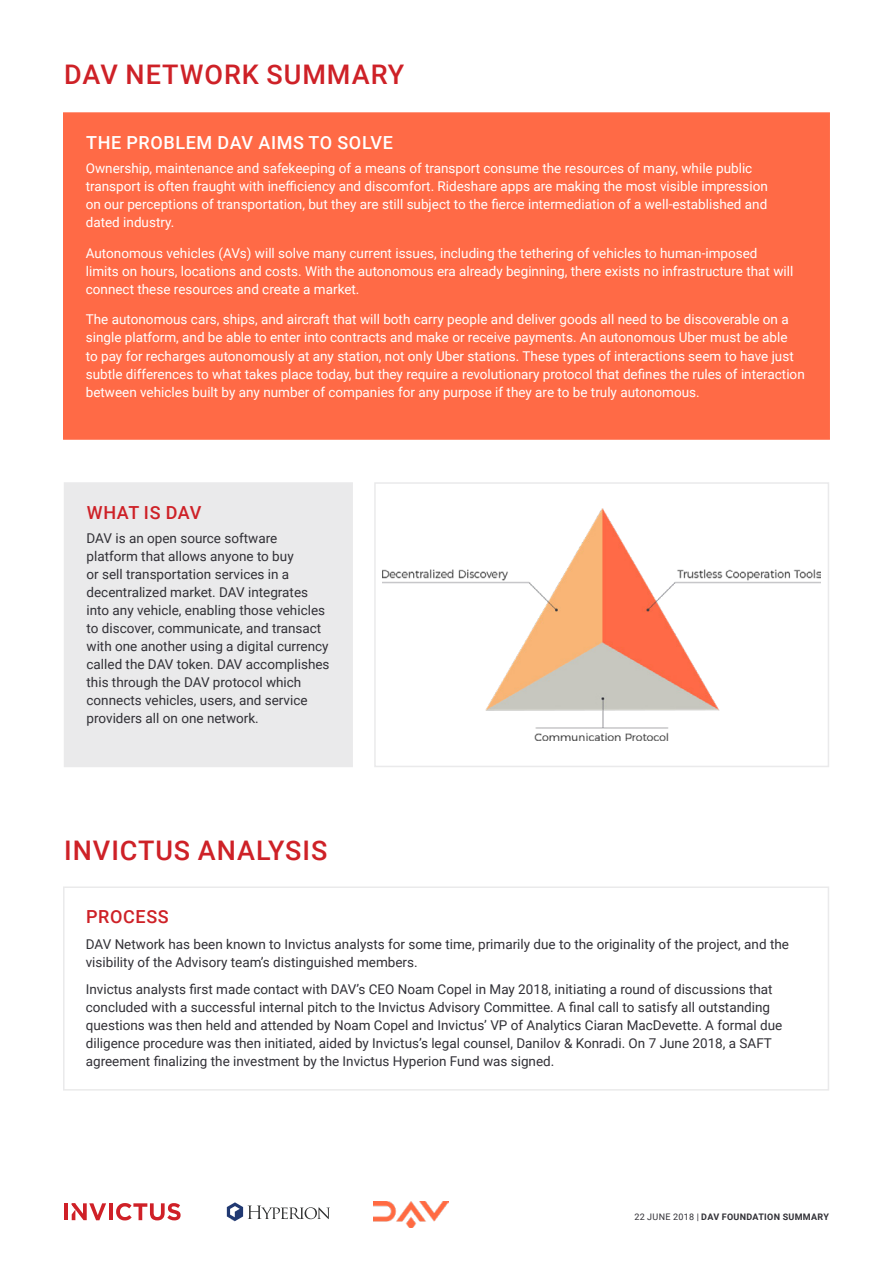
<style>
.page{position:relative;width:893px;height:1263px;background:#fff}
.page>*{position:absolute;margin:0;border:0;box-sizing:border-box;transform-origin:0 0}
.Page_Title{font:500 27px "Roboto";letter-spacing:.035em;color:#ce2127}
.Section_Title{font:500 18px "Roboto";letter-spacing:.035em;color:#fff}
.Section_Title-2{font:500 18px "Roboto";letter-spacing:.035em;color:#ce2127}
.t1{font:13.5px/18px "Roboto";color:#fff}
.t2{font:13.5px/18px "Roboto";color:#313036}
.t3{font:700 9px "Roboto";letter-spacing:.035em;color:#313036}
.s1{font-weight:400}
</style>
<div class="page">
<img style="left:373px;top:1202px;width:75px;height:26px">
<hr style="left:64px;top:1203px;width:3px;height:17px;background:#cf2027">
<hr style="left:109px;top:1203px;width:4px;height:17px;background:#cf2027">
<svg style="left:116px;top:1203px;width:65px;height:17px"></svg>
<svg style="left:72px;top:1203px;width:34px;height:17px"></svg>
<svg style="left:227px;top:1202px;width:103px;height:19px"></svg>
<div style="left:65px;top:483px;width:287px;height:283px;background:#eaeaeb"></div>
<div style="left:64px;top:482px;width:289px;height:285px;border:2px solid #eaeaeb"></div>
<div style="left:63px;top:886px;width:766px;height:204px;border:2px solid #eaeaeb"></div>
<img style="left:383px;top:509px;width:438px;height:232px">
<div style="left:374px;top:482px;width:455px;height:285px;border:2px solid #eaeaeb"></div>
<div style="left:64px;top:113px;width:765px;height:326px;background:#ff6a46"></div>
<div style="left:63px;top:112px;width:767px;height:328px;border:2px solid #ff6a46"></div>
<p class="Page_Title" style="left:64px;top:56px;width:342px">DAV NETWORK SUMMARY</p>
<p class="Section_Title" style="left:86px;top:130px;width:308px">THE PROBLEM DAV AIMS TO SOLVE</p>
<p class="t1" style="left:86px;top:159px;width:684px">Ownership, maintenance and safekeeping of a means of transport consume the resources of many, while public transport is often fraught with inefficiency and discomfort. Rideshare apps are making the most visible impression on our perceptions of transportation, but they are still subject to the fierce intermediation of a well-established and dated industry.</p>
<p class="t1" style="left:86px;top:243px;width:709px">Autonomous vehicles (AVs) will solve many current issues, including the tethering of vehicles to human-imposed limits on hours, locations and costs. With the autonomous era already beginning, there exists no infrastructure that will connect these resources and create a market.</p>
<p class="t1" style="left:86px;top:310px;width:720px">The autonomous cars, ships, and aircraft that will both carry people and deliver goods all need to be discoverable on a single platform, and be able to enter into contracts and make or receive payments. An autonomous Uber must be able<br>to pay for recharges autonomously at any station, not only Uber stations. These types of interactions seem to have just subtle differences to what takes place today, but they require a revolutionary protocol that defines the rules of interaction between vehicles built by any number of companies for any purpose if they are to be truly autonomous.</p>
<p class="Section_Title-2" style="left:87px;top:499px;width:116px">WHAT IS DAV</p>
<p class="t2" style="left:87px;top:529px;width:244px">DAV is an open source software platform that allows anyone to buy<br>or sell transportation services in a decentralized market. DAV integrates into any vehicle, enabling those vehicles to discover, communicate, and transact with one another using a digital currency called the DAV token. DAV accomplishes this through the DAV protocol which connects vehicles, users, and service providers all on one network.</p>
<p class="Page_Title" style="left:64px;top:831px;width:265px">INVICTUS ANALYSIS</p>
<p class="Section_Title-2" style="left:86px;top:904px;width:84px">PROCESS</p>
<p class="t2" style="left:86px;top:935px;width:705px">DAV Network has been known to Invictus analysts for some time, primarily due to the originality of the project, and the visibility of the Advisory team’s distinguished members.</p>
<p class="t2" style="left:86px;top:979px;width:698px">Invictus analysts first made contact with DAV’s CEO Noam Copel in May 2018, initiating a round of discussions that concluded with a successful internal pitch to the Invictus Advisory Committee. A final call to satisfy all outstanding questions was then held and attended by Noam Copel and Invictus’ VP of Analytics Ciaran MacDevette. A formal due diligence procedure was then initiated, aided by Invictus’s legal counsel, Danilov &amp; Konradi. On 7 June 2018, a SAFT agreement finalizing the investment by the Invictus Hyperion Fund was signed.</p>
<p class="t3" style="left:634px;top:1211px;width:196px"><span class="s1">22 JUNE 2018 |</span> DAV FOUNDATION SUMMARY</p>
</div>
